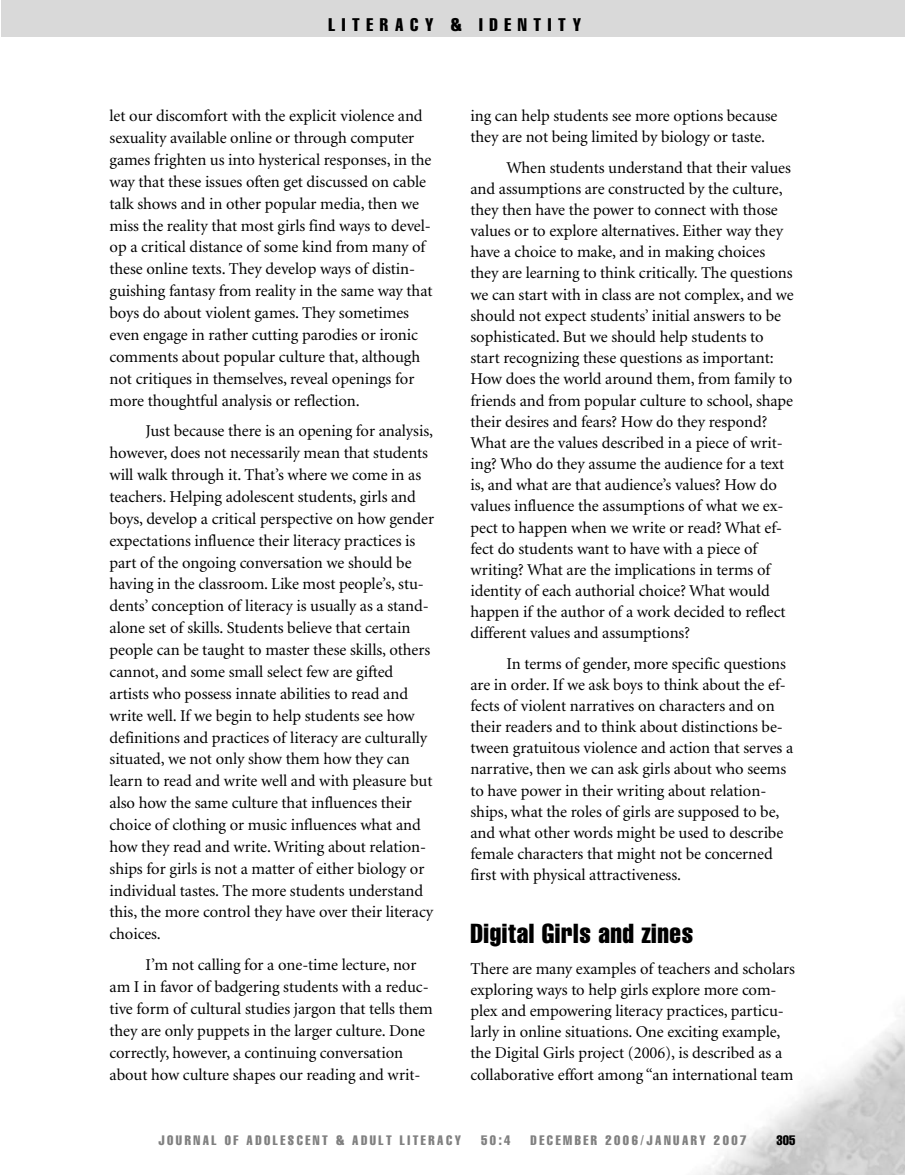
<style>
.page{position:relative;width:905px;height:1175px;background:#fff}
.page>*{position:absolute;margin:0;border:0;box-sizing:border-box;transform-origin:0 0}
.t1{font:extra-condensed 27px "Helvetica";letter-spacing:.025em;color:#000}
.t2{font:extra-condensed 18px "Helvetica";letter-spacing:.37em;color:#000}
.t3{font:16.5px/21.9px "Minion";letter-spacing:-.005em;color:#000}
.t4{font:extra-condensed 13.5px "Helvetica";letter-spacing:.185em;color:#808080}
.t5{font:extra-condensed 13.5px "Helvetica";color:#000}
</style>
<div class="page">
<div style="left:2px;top:0;width:902px;height:36px;background:#d9d9d9"></div>
<p class="t2" style="left:328px;top:18px;width:254px">LITERACY &amp; IDENTITY</p>
<p class="t3" style="left:110px;top:106px;width:324px">let our discomfort with the explicit violence and sexuality available online or through computer games frighten us into hysterical responses, in the way that these issues often get discussed on cable talk shows and in other popular media, then we miss the reality that most girls find ways to devel&shy;op a critical distance of some kind from many of these online texts. They develop ways of distin&shy;guishing fantasy from reality in the same way that boys do about violent games. They sometimes even engage in rather cutting parodies or ironic comments about popular culture that, although not critiques in themselves, reveal openings for more thoughtful analysis or reflection.</p>
<p class="t3" style="left:110px;top:421px;width:326px;text-indent:36px">Just because there is an opening for analysis, however, does not necessarily mean that students will walk through it. That’s where we come in as teachers. Helping adolescent students, girls and boys, develop a critical perspective on how gender expectations influence their literacy practices is part of the ongoing conversation we should be having in the classroom. Like most people’s, stu&shy;dents’ conception of literacy is usually as a stand&shy;alone set of skills. Students believe that certain people can be taught to master these skills, others cannot, and some small select few are gifted artists who possess innate abilities to read and write well. If we begin to help students see how definitions and practices of literacy are culturally situated, we not only show them how they can learn to read and write well and with pleasure but also how the same culture that influences their choice of clothing or music influences what and how they read and write. Writing about relation&shy;ships for girls is not a matter of either biology or individual tastes. The more students understand this, the more control they have over their literacy choices.</p>
<p class="t3" style="left:110px;top:955px;width:325px;text-indent:36px">I’m not calling for a one-time lecture, nor am I in favor of badgering students with a reduc&shy;tive form of cultural studies jargon that tells them they are only puppets in the larger culture. Done correctly, however, a continuing conversation about how culture shapes our reading and writ-</p>
<p class="t3" style="left:470px;top:107px;width:308px;line-height:21.1px">ing can help students see more options because they are not being limited by biology or taste.</p>
<p class="t3" style="left:470px;top:158px;width:324px;line-height:21.1px;text-indent:36px">When students understand that their values and assumptions are constructed by the culture, they then have the power to connect with those values or to explore alternatives. Either way they have a choice to make, and in making choices they are learning to think critically. The questions we can start with in class are not complex, and we should not expect students’ initial answers to be sophisticated. But we should help students to start recognizing these questions as important:<br>How does the world around them, from family to friends and from popular culture to school, shape their desires and fears? How do they respond?<br>What are the values described in a piece of writ&shy;ing? Who do they assume the audience for a text is, and what are that audience’s values? How do values influence the assumptions of what we ex&shy;pect to happen when we write or read? What ef&shy;fect do students want to have with a piece of writing? What are the implications in terms of identity of each authorial choice? What would happen if the author of a work decided to reflect different values and assumptions?</p>
<p class="t3" style="left:470px;top:654px;width:324px;line-height:21.1px;text-indent:36px">In terms of gender, more specific questions are in order. If we ask boys to think about the ef&shy;fects of violent narratives on characters and on their readers and to think about distinctions be&shy;tween gratuitous violence and action that serves a narrative, then we can ask girls about who seems to have power in their writing about relation&shy;ships, what the roles of girls are supposed to be, and what other words might be used to describe female characters that might not be concerned first with physical attractiveness.</p>
<h1 class="t1" style="left:470px;top:924px;width:224px">Digital Girls and zines</h1>
<p class="t3" style="left:470px;top:959px;width:326px;line-height:21.1px">There are many examples of teachers and scholars exploring ways to help girls explore more com&shy;plex and empowering literacy practices, particu&shy;larly in online situations. One exciting example, the Digital Girls project (2006), is described as a collaborative effort among “an international team</p>
<p class="t4" style="left:158px;top:1135px;width:304px">JOURNAL OF ADOLESCENT &amp; ADULT LITERACY</p>
<p class="t4" style="left:481px;top:1135px;width:31px">50:4</p>
<p class="t4" style="left:530px;top:1135px;width:217px">DECEMBER 2006/JANUARY 2007</p>
<p class="t5" style="left:776px;top:1135px;width:20px">305</p>
</div>
